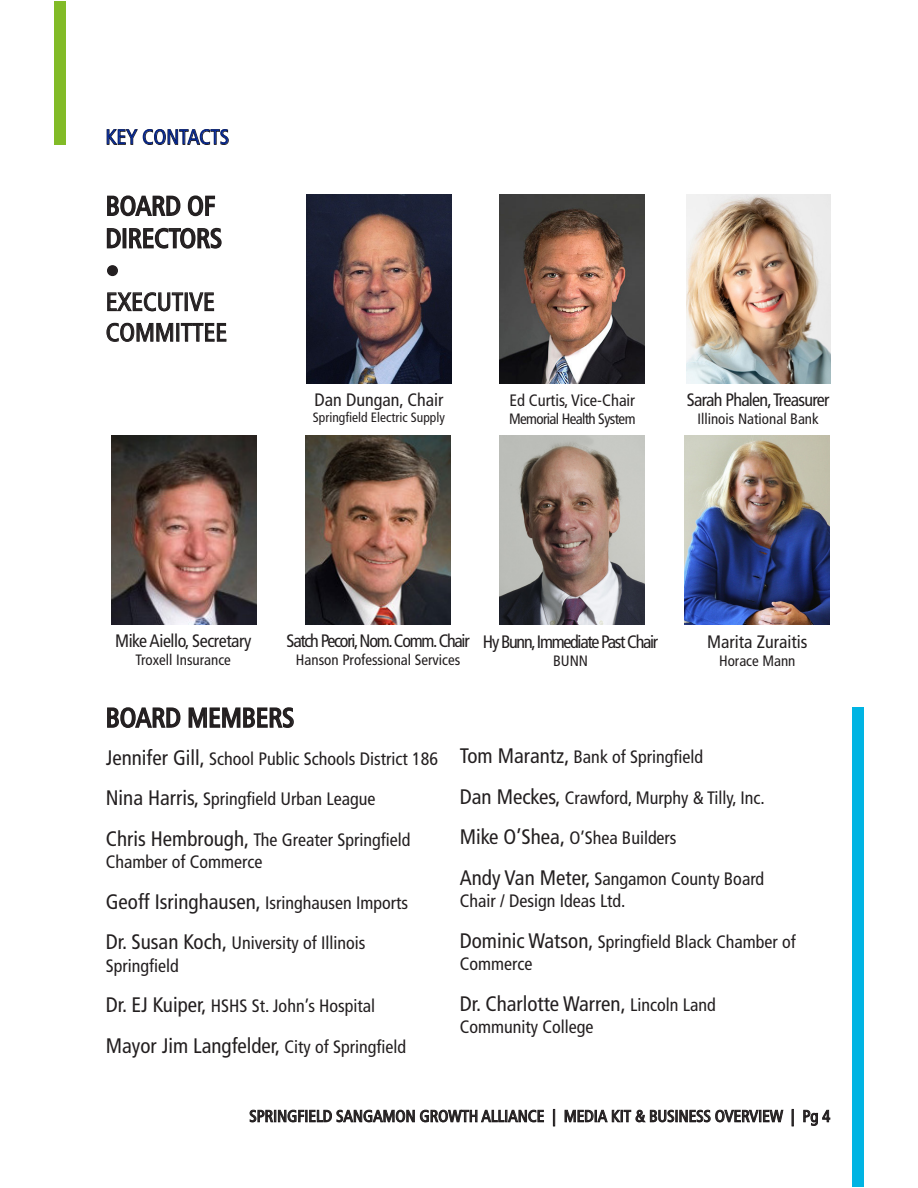
<style>
.page{position:relative;width:918px;height:1188px;background:#fff}
.page>*{position:absolute;margin:0;border:0;box-sizing:border-box;transform-origin:0 0}
.t1{font:condensed 27px "Frutiger LT Std";color:#231f20}
.t2{font:condensed 25.5px "Frutiger LT Std";color:#231f20}
.t3{font:condensed 21px "Frutiger LT Std";color:#231f20}
.t4{font:condensed 21px "Frutiger LT Std";color:#00238e}
.t5{font:condensed 18px/22.5px "Frutiger LT Std";color:#231f20}
.t6{font:condensed 18px "Frutiger LT Std";letter-spacing:-.07em;color:#231f20}
.t7{font:condensed 18px "Frutiger LT Std";letter-spacing:-.04em;color:#231f20}
.t8{font:condensed 18px "Frutiger LT Std";letter-spacing:-.025em;color:#231f20}
.t9{font:condensed 16.5px "Frutiger LT Std";color:#231f20}
.t10{font:condensed 15px "Frutiger LT Std";color:#231f20}
.t11{font:condensed 15px "Frutiger LT Std";letter-spacing:-.04em;color:#231f20}
.t12{font:condensed 13.5px "Frutiger LT Std";color:#231f20}
.s1{font-size:21px}
.s2{font-size:18px}
</style>
<div class="page">
<div style="left:54px;top:2px;width:12px;height:144px;background:#82bb27"></div>
<svg style="left:107px;top:195px;width:74px;height:22px"></svg>
<svg style="left:187px;top:195px;width:29px;height:22px"></svg>
<svg style="left:106px;top:228px;width:15px;height:21px"></svg>
<div style="left:123px;top:228px;width:3px;height:20px;border:2px solid #231f20"></div>
<svg style="left:129px;top:227px;width:93px;height:22px"></svg>
<div style="left:107px;top:265px;width:11px;height:11px;border:2px solid #231f20;border-radius:50%"></div>
<svg style="left:107px;top:292px;width:107px;height:20px"></svg>
<svg style="left:106px;top:323px;width:121px;height:19px"></svg>
<svg style="left:106px;top:129px;width:123px;height:16px"></svg>
<div style="left:852px;top:707px;width:12px;height:479px;background:#00b4e3"></div>
<svg style="left:107px;top:707px;width:74px;height:21px"></svg>
<svg style="left:188px;top:707px;width:106px;height:21px"></svg>
<svg style="left:249px;top:1109px;width:295px;height:14px"></svg>
<svg style="left:553px;top:1109px;width:2px;height:17px"></svg>
<svg style="left:564px;top:1109px;width:220px;height:14px"></svg>
<svg style="left:792px;top:1109px;width:1px;height:17px"></svg>
<svg style="left:803px;top:1110px;width:28px;height:16px"></svg>
<img style="left:307px;top:194px;width:145px;height:190px">
<img style="left:500px;top:194px;width:145px;height:190px">
<img style="left:686px;top:194px;width:145px;height:190px">
<img style="left:111px;top:435px;width:145px;height:189px">
<img style="left:306px;top:435px;width:145px;height:189px">
<img style="left:500px;top:435px;width:144px;height:189px">
<img style="left:685px;top:435px;width:145px;height:189px">
<p class="t4" style="left:106px;top:125px;width:125px">KEY CONTACTS</p>
<p class="t1" style="left:106px;top:190px;width:111px">BOARD OF</p>
<p class="t1" style="left:106px;top:223px;width:118px">DIRECTORS</p>
<p class="t1" style="left:106px;top:255px;width:15px">•</p>
<p class="t2" style="left:106px;top:287px;width:111px">EXECUTIVE</p>
<p class="t2" style="left:106px;top:318px;width:123px">COMMITTEE</p>
<p class="t5" style="left:314px;top:389px;width:130px">Dan Dungan, Chair</p>
<p class="t12" style="left:313px;top:410px;width:133px">Springfield Electric Supply</p>
<p class="t9" style="left:509px;top:391px;width:127px">Ed Curtis, Vice-Chair</p>
<p class="t11" style="left:509px;top:410px;width:128px">Memorial Health System</p>
<p class="t7" style="left:687px;top:389px;width:144px">Sarah Phalen, Treasurer</p>
<p class="t10" style="left:697px;top:410px;width:123px">Illinois National Bank</p>
<p class="t8" style="left:115px;top:631px;width:138px">Mike Aiello, Secretary</p>
<p class="t10" style="left:136px;top:651px;width:97px">Troxell Insurance</p>
<p class="t6" style="left:287px;top:630px;width:185px">Satch Pecori, Nom. Comm. Chair</p>
<p class="t10" style="left:296px;top:651px;width:166px">Hanson Professional Services</p>
<p class="t6" style="left:483px;top:632px;width:177px">Hy Bunn, Immediate Past Chair</p>
<p class="t10" style="left:553px;top:652px;width:36px">BUNN</p>
<p class="t5" style="left:707px;top:631px;width:102px">Marita Zuraitis</p>
<p class="t10" style="left:719px;top:652px;width:78px">Horace Mann</p>
<p class="t1" style="left:106px;top:702px;width:190px">BOARD MEMBERS</p>
<p class="t5" style="left:106px;top:747px;width:334px"><span class="s1">Jennifer Gill,</span> School Public Schools District 186</p>
<p class="t5" style="left:106px;top:788px;width:271px"><span class="s1">Nina Harris,</span> Springfield Urban League</p>
<p class="t5" style="left:106px;top:828px;width:306px"><span class="s1">Chris Hembrough,</span> The Greater Springfield<br>Chamber of Commerce</p>
<p class="t5" style="left:106px;top:891px;width:304px"><span class="s1">Geoff Isringhausen,</span> Isringhausen Imports</p>
<p class="t5" style="left:106px;top:932px;width:261px"><span class="s1">Dr. Susan Koch,</span> University of Illinois<br>Springfield</p>
<p class="t5" style="left:106px;top:995px;width:271px"><span class="s1">Dr. EJ Kuiper,</span> HSHS St. John’s Hospital</p>
<p class="t3" style="left:106px;top:1033px;width:302px">Mayor Jim Langfelder, <span class="s2">City of Springfield</span></p>
<p class="t5" style="left:460px;top:746px;width:245px"><span class="s1">Tom Marantz,</span> Bank of Springfield</p>
<p class="t5" style="left:460px;top:786px;width:307px"><span class="s1">Dan Meckes,</span> Crawford, Murphy &amp; Tilly, Inc.</p>
<p class="t5" style="left:460px;top:827px;width:218px"><span class="s1">Mike O’Shea,</span> O’Shea Builders</p>
<p class="t5" style="left:460px;top:867px;width:306px"><span class="s1">Andy Van Meter,</span> Sangamon County Board<br>Chair / Design Ideas Ltd.</p>
<p class="t5" style="left:460px;top:930px;width:337px"><span class="s1">Dominic Watson,</span> Springfield Black Chamber of<br>Commerce</p>
<p class="t3" style="left:460px;top:991px;width:257px">Dr. Charlotte Warren, <span class="s2">Lincoln Land</span></p>
<p class="t5" style="left:460px;top:1016px;width:135px">Community College</p>
<p class="t9" style="left:249px;top:1106px;width:582px">SPRINGFIELD SANGAMON GROWTH ALLIANCE | MEDIA KIT &amp; BUSINESS OVERVIEW | Pg 4</p>
</div>
